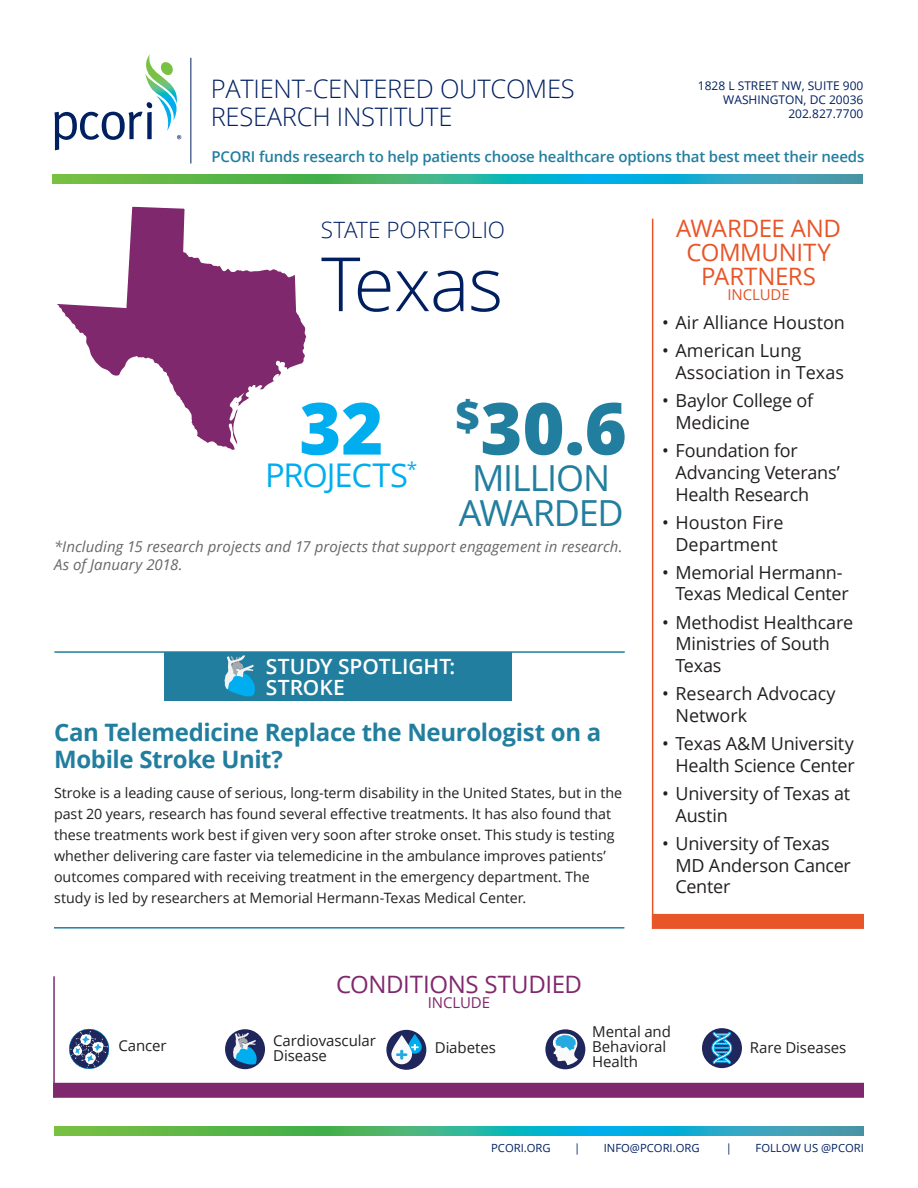
<style>
.page{position:relative;width:918px;height:1188px;background:#fff}
.page>*{position:absolute;margin:0;border:0;box-sizing:border-box;transform-origin:0 0}
.t1{font:300 75px "Open Sans";letter-spacing:-.015em;color:#001f61}
.t2{font:800 71.85px "Open Sans";color:#227e9e}
.t3{font:800 71.85px "Open Sans";color:#00aeef}
.t4{font:36px "Open Sans";letter-spacing:-.03em;color:#227e9e}
.t5{font:32.7px "Open Sans";letter-spacing:-.035em;color:#00aeef}
.t6{font:300 25.5px/28.5px "Open Sans";letter-spacing:-.01em;color:#001f61}
.t7{font:700 24px/27px "Open Sans";letter-spacing:-.015em;color:#227e9e}
.t8{font:24px/24px "Open Sans";letter-spacing:-.015em;color:#e75529;text-align:center}
.t9{font:24px "Open Sans";letter-spacing:-.015em;color:#80286e}
.t10{font:300 22.5px "Open Sans";color:#001f61}
.t11{font:600 21px/21px "Open Sans";color:#fff}
.t12{font:18px/21.6px "Open Sans";letter-spacing:-.01em;color:#231f20}
.t13{font:italic 15px/18px "Open Sans";letter-spacing:.005em;color:#6a6767}
.t14{font:600 15px "Open Sans";letter-spacing:-.01em;color:#227e9e}
.t15{font:15px/15px "Open Sans";letter-spacing:-.005em;color:#231f20}
.t16{font:15px "Open Sans";letter-spacing:-.005em;color:#e75529}
.t17{font:15px "Open Sans";letter-spacing:-.005em;color:#80286e}
.t18{font:14.25px/21px "Open Sans";color:#231f20}
.t19{font:12px/14.4px "Open Sans";color:#001f61;text-align:right}
.t20{font:11.25px "Open Sans";color:#001f61}
</style>
<div class="page">
<svg style="left:54px;top:54px;width:127px;height:96px"></svg>
<hr style="left:190px;top:58px;width:1px;height:106px;background:#001f61">
<div style="left:652px;top:914px;width:212px;height:15px;background:#e75529"></div>
<hr style="left:652px;top:219px;width:1px;height:710px;background:#e75529">
<svg style="left:52px;top:175px;width:270px;height:8px;background:#5eb745"></svg>
<svg style="left:322px;top:175px;width:270px;height:8px;background:#2ab499"></svg>
<svg style="left:592px;top:175px;width:270px;height:8px;background:#26a5c8"></svg>
<svg style="left:54px;top:1127px;width:270px;height:9px;background:#5db745"></svg>
<svg style="left:324px;top:1127px;width:270px;height:9px;background:#2ab499"></svg>
<svg style="left:594px;top:1127px;width:270px;height:9px;background:#26a5c8"></svg>
<div style="left:69px;top:1029px;width:40px;height:40px;border:1px solid #00aeef;border-radius:50%"></div>
<svg style="left:70px;top:1031px;width:39px;height:38px"></svg>
<div style="left:225px;top:1029px;width:40px;height:40px;background:#1f265b;border-radius:50%"></div>
<svg style="left:233px;top:1033px;width:24px;height:32px"></svg>
<svg style="left:702px;top:1028px;width:40px;height:40px"></svg>
<svg style="left:704px;top:1030px;width:36px;height:36px"></svg>
<div style="left:165px;top:652px;width:347px;height:49px;background:#227e9e"></div>
<hr style="left:54px;top:651px;width:571px;height:2px;background:#227e9e">
<div style="left:53px;top:1083px;width:811px;height:15px;background:#80286e"></div>
<hr style="left:53px;top:976px;width:2px;height:122px;background:#80286e">
<div style="left:386px;top:1030px;width:40px;height:40px;background:#1f265b;border-radius:50%"></div>
<svg style="left:391px;top:1034px;width:31px;height:30px"></svg>
<svg style="left:225px;top:656px;width:30px;height:40px"></svg>
<div style="left:545px;top:1029px;width:40px;height:40px;background:#1f265b;border-radius:50%"></div>
<svg style="left:553px;top:1033px;width:25px;height:32px"></svg>
<hr style="left:54px;top:927px;width:570px;height:2px;background:#227e9e">
<svg style="left:57px;top:206px;width:250px;height:244px"></svg>
<p class="t6" style="left:211px;top:74px;width:365px">PATIENT-CENTERED OUTCOMES<br>RESEARCH INSTITUTE</p>
<p class="t19" style="left:698px;top:78px;width:167px">1828 L STREET NW, SUITE 900<br>WASHINGTON, DC 20036<br>202.827.7700</p>
<p class="t14" style="left:211px;top:146px;width:654px">PCORI funds research to help patients choose healthcare options that best meet their needs</p>
<p class="t10" style="left:321px;top:214px;width:186px">STATE PORTFOLIO</p>
<p class="t1" style="left:321px;top:233px;width:184px">Texas</p>
<p class="t2" style="left:455px;top:374px;width:173px"><sup>$</sup>30.6</p>
<p class="t4" style="left:472px;top:453px;width:140px">MILLION</p>
<p class="t4" style="left:459px;top:489px;width:166px">AWARDED</p>
<p class="t13" style="left:54px;top:537px;width:570px">*Including 15 research projects and 17 projects that support engagement in research.<br>As of January 2018.</p>
<p class="t3" style="left:299px;top:374px;width:86px">32</p>
<p class="t5" style="left:265px;top:453px;width:154px">PROJECTS<sup>*</sup></p>
<p class="t11" style="left:266px;top:655px;width:191px">STUDY SPOTLIGHT:<br>STROKE</p>
<p class="t7" style="left:54px;top:718px;width:549px">Can Telemedicine Replace the Neurologist on a<br>Mobile Stroke Unit?</p>
<p class="t18" style="left:54px;top:781px;width:570px">Stroke is a leading cause of serious, long-term disability in the United States, but in the past 20 years, research has found several effective treatments. It has also found that these treatments work best if given very soon after stroke onset. This study is testing whether delivering care faster via telemedicine in the ambulance improves patients’ outcomes compared with receiving treatment in the emergency department. The study is led by researchers at Memorial Hermann-Texas Medical Center.</p>
<p class="t8" style="left:676px;top:216px;width:166px">AWARDEE AND<br>COMMUNITY<br>PARTNERS</p>
<p class="t16" style="left:728px;top:284px;width:64px">INCLUDE</p>
<p class="t12" style="left:662px;top:311px;width:185px">• Air Alliance Houston</p>
<p class="t12" style="left:676px;top:340px;width:170px;text-indent:-14px">• American Lung<br>Association in Texas</p>
<p class="t12" style="left:676px;top:390px;width:139px;text-indent:-14px">• Baylor College of<br>Medicine</p>
<p class="t12" style="left:676px;top:440px;width:166px;text-indent:-14px">• Foundation for<br>Advancing Veterans’<br>Health Research</p>
<p class="t12" style="left:662px;top:511px;width:123px;text-align:center">• Houston Fire<br>Department</p>
<p class="t12" style="left:676px;top:561px;width:175px;text-indent:-14px">• Memorial Hermann-<br>Texas Medical Center</p>
<p class="t12" style="left:676px;top:611px;width:179px;text-indent:-14px">• Methodist Healthcare<br>Ministries of South<br>Texas</p>
<p class="t12" style="left:676px;top:683px;width:162px;text-indent:-14px">• Research Advocacy<br>Network</p>
<p class="t12" style="left:662px;top:733px;width:194px;text-align:right">• Texas A&amp;M University<br>Health Science Center</p>
<p class="t12" style="left:676px;top:782px;width:176px;text-indent:-14px">• University of Texas at<br>Austin</p>
<p class="t12" style="left:676px;top:832px;width:177px;text-indent:-14px">• University of Texas<br>MD Anderson Cancer<br>Center</p>
<p class="t15" style="left:118px;top:1038px;width:50px">Cancer</p>
<p class="t9" style="left:336px;top:968px;width:247px">CONDITIONS STUDIED</p>
<p class="t17" style="left:428px;top:992px;width:64px">INCLUDE</p>
<p class="t15" style="left:435px;top:1040px;width:63px">Diabetes</p>
<p class="t15" style="left:592px;top:1024px;width:80px">Mental and<br>Behavioral<br>Health</p>
<p class="t15" style="left:273px;top:1032px;width:104px">Cardiovascular<br>Disease</p>
<p class="t15" style="left:750px;top:1039px;width:98px">Rare Diseases</p>
<p class="t20" style="left:491px;top:1141px;width:61px">PCORI.ORG</p>
<p class="t20" style="left:574px;top:1141px;width:8px">|</p>
<p class="t20" style="left:604px;top:1141px;width:97px">INFO@PCORI.ORG</p>
<p class="t20" style="left:726px;top:1141px;width:8px">|</p>
<p class="t20" style="left:756px;top:1141px;width:110px">FOLLOW US @PCORI</p>
</div>
